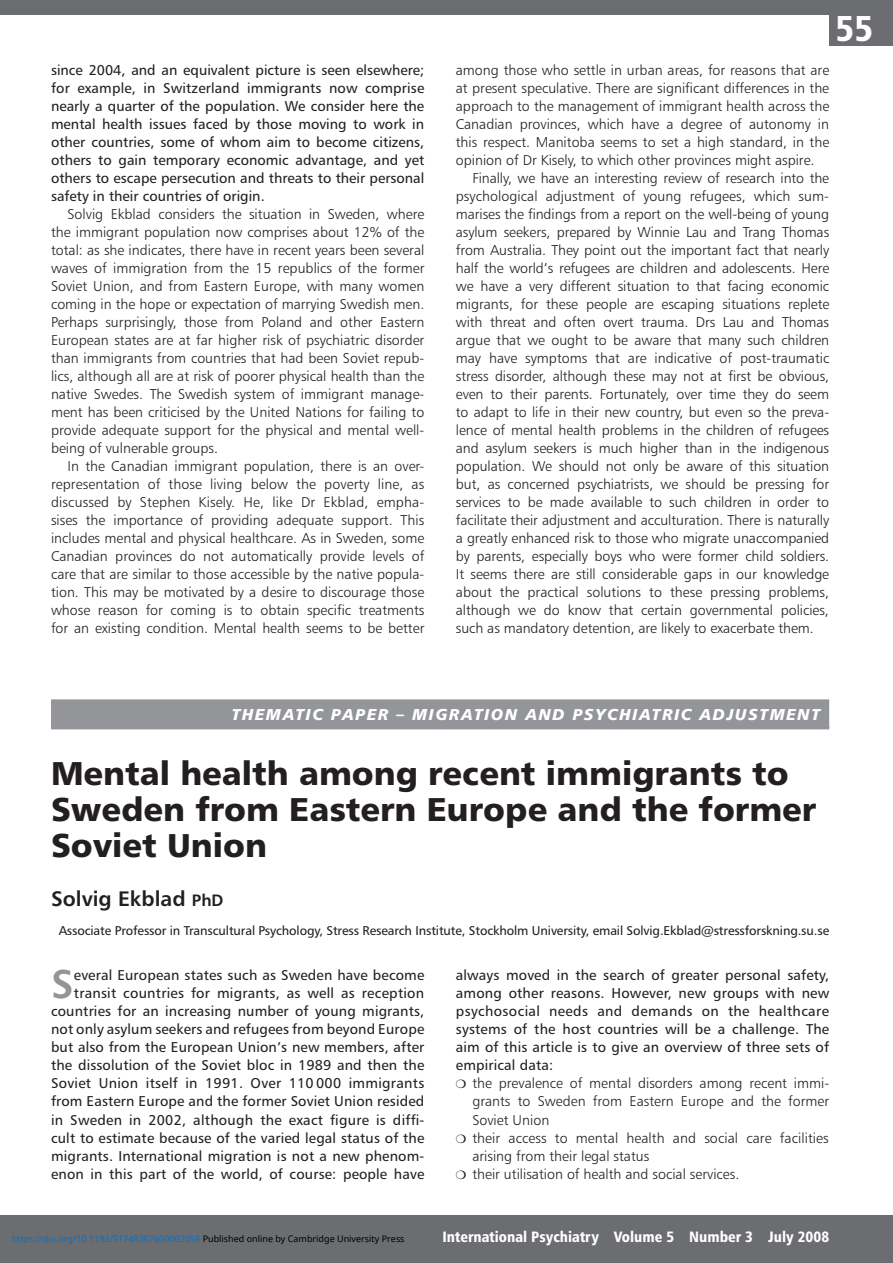
<style>
.page{position:relative;width:893px;height:1263px;background:#fff}
.page>*{position:absolute;margin:0;border:0;box-sizing:border-box;transform-origin:0 0}
.Intro_text{font:40.2px "Humanist 777 BT Bold B";color:#939598}
.t1{font:36px "Humanist 777 BT Black Condensed B";color:#fff}
.Paper_title{font:33px/36px "Humanist 777 BT Black B";color:#231f20}
.Author{font:21px "Humanist 777 BT Bold B";color:#231f20}
.Section{font:15.75px "Humanist 777 BT Black Italic B";letter-spacing:.1em;color:#fff}
.t2{font:15px "Humanist 777 BT Black Condensed B";color:#fff}
.Body_text{font:14.25px/18px "Humanist 777 BT Light B";letter-spacing:-.005em;color:#231f20;text-align:justify}
.Intro_text-2{font:14.25px/18px "Humanist 777 BT Roman B";letter-spacing:.01em;color:#231f20;text-align:justify}
.Bulleted_list{font:14.25px/18px "Humanist 777 BT Light B";color:#231f20;text-align:justify}
.Address{font:12.75px "Humanist 777 BT Roman B";letter-spacing:-.01em;color:#231f20}
.t3{font:9px "Noto Sans";color:#0172cf}
.s1{font-size:16.5px}
.s2{color:#000}
</style>
<div class="page">
<div style="left:0;top:1215px;width:893px;height:48px;background:#6c6d70"></div>
<div style="left:829px;top:0;width:64px;height:46px;background:#6c6d70"></div>
<div style="left:0;top:0;width:893px;height:15px;background:#6c6d70"></div>
<div style="left:51px;top:699px;width:778px;height:30px;background:#939598"></div>
<p class="Intro_text-2" style="left:51px;top:61px;width:375px">since 2004, and an equivalent picture is seen elsewhere; for example, in Switzerland immigrants now comprise nearly a quarter of the population. We consider here the mental health issues faced by those moving to work in other countries, some of whom aim to become citizens, others to gain temporary economic advantage, and yet others to escape persecution and threats to their personal safety in their countries of origin.</p>
<p class="Body_text" style="left:51px;top:205px;width:375px;text-indent:16px">Solvig Ekblad considers the situation in Sweden, where the immigrant population now comprises about 12% of the total: as she indicates, there have in recent years been several waves of immigration from the 15 republics of the former Soviet Union, and from Eastern Europe, with many women coming in the hope or expectation of marrying Swedish men.<br>Perhaps surprisingly, those from Poland and other Eastern European states are at far higher risk of psychiatric disorder than immigrants from countries that had been Soviet repub&shy;lics, although all are at risk of poorer physical health than the native Swedes. The Swedish system of immigrant manage&shy;ment has been criticised by the United Nations for failing to provide adequate support for the physical and mental well&shy;being of vulnerable groups.</p>
<p class="Body_text" style="left:51px;top:457px;width:375px;text-indent:16px">In the Canadian immigrant population, there is an over&shy;representation of those living below the poverty line, as discussed by Stephen Kisely. He, like Dr Ekblad, empha&shy;sises the importance of providing adequate support. This includes mental and physical healthcare. As in Sweden, some Canadian provinces do not automatically provide levels of care that are similar to those accessible by the native popula&shy;tion. This may be motivated by a desire to discourage those whose reason for coming is to obtain specific treatments for an existing condition. Mental health seems to be better</p>
<h2 class="t1" style="left:836px;top:6px;width:39px">55</h2>
<p class="Body_text" style="left:456px;top:60px;width:375px">among those who settle in urban areas, for reasons that are at present speculative. There are significant differences in the approach to the management of immigrant health across the Canadian provinces, which have a degree of autonomy in this respect. Manitoba seems to set a high standard, in the opinion of Dr Kisely, to which other provinces might aspire.</p>
<p class="Body_text" style="left:456px;top:168px;width:375px;text-align:left;text-indent:16px">Finally, we have an interesting review of research into the psychological adjustment of young refugees, which sum&shy;marises the findings from a report on the well-being of young asylum seekers, prepared by Winnie Lau and Trang Thomas from Australia. They point out the important fact that nearly half the world’s refugees are children and adolescents. Here we have a very different situation to that facing economic migrants, for these people are escaping situations replete with threat and often overt trauma. Drs Lau and Thomas argue that we ought to be aware that many such children may have symptoms that are indicative of post-traumatic stress disorder, although these may not at first be obvious, even to their parents. Fortunately, over time they do seem to adapt to life in their new country, but even so the preva&shy;lence of mental health problems in the children of refugees and asylum seekers is much higher than in the indigenous population. We should not only be aware of this situation but, as concerned psychiatrists, we should be pressing for services to be made available to such children in order to facilitate their adjustment and acculturation. There is naturally a greatly enhanced risk to those who migrate unaccompanied by parents, especially boys who were former child soldiers.<br>It seems there are still considerable gaps in our knowledge about the practical solutions to these pressing problems, although we do know that certain governmental policies, such as mandatory detention, are likely to exacerbate them.</p>
<p class="Section" style="left:232px;top:704px;width:14px">THEM</p>
<p class="Section" style="left:283px;top:704px;width:502px">ATIC PAPER – MIGRATION AND PSYCHIATRIC ADJUS TMEN</p>
<p class="Section" style="left:811px;top:704px;width:10px">T</p>
<p class="Paper_title" style="left:51px;top:754px;width:767px">Mental health among recent immigrants to<br>Sweden from Eastern Europe and the former<br>Soviet Union</p>
<p class="Author" style="left:51px;top:886px;width:174px">Solvig Ekblad <span class="s1">PhD</span></p>
<p class="Address" style="left:59px;top:922px;width:772px">Associate Professor in Transcultural Psychology, Stress Research Institute, Stockholm University, email Solvig.Ekblad@stressforskning.su.se</p>
<p class="Intro_text-2" style="left:51px;top:966px;width:375px;text-align:right">everal European states such as Sweden have become transit countries for migrants, as well as reception countries for an increasing number of young migrants, not only asylum seekers and refugees from beyond Europe but also from the European Union’s new members, after the dissolution of the Soviet bloc in 1989 and then the Soviet Union itself in 1991. Over 110 000 immigrants from Eastern Europe and the former Soviet Union resided in Sweden in 2002, although the exact figure is diffi&shy;cult to estimate because of the varied legal status of the migrants. International migration is not a new phenom&shy;enon in this part of the world, of course: people have</p>
<p class="Intro_text-2" style="left:456px;top:966px;width:375px">always moved in the search of greater personal safety, among other reasons. However, new groups with new psychosocial needs and demands on the healthcare systems of the host countries will be a challenge. The aim of this article is to give an overview of three sets of empirical data:</p>
<p class="Intro_text" style="left:51px;top:959px;width:24px">S</p>
<p class="Bulleted_list" style="left:472px;top:1074px;width:358px">the prevalence of mental disorders among recent immi&shy;grants to Sweden from Eastern Europe and the former Soviet Union</p>
<p class="Bulleted_list" style="left:472px;top:1128px;width:358px">their access to mental health and social care facilities arising from their legal status</p>
<p class="Bulleted_list" style="left:472px;top:1164px;width:269px">their utilisation of health and social services.</p>
<p class="t3" style="left:12px;top:1232px;width:394px">https://doi.org/10.1192/S1749367600002058 <span class="s2">Published online by Cambridge University Press</span></p>
<p class="t2" style="left:442px;top:1227px;width:388px">International Psychiatry Volume 5 Number 3 July 2008</p>
</div>
